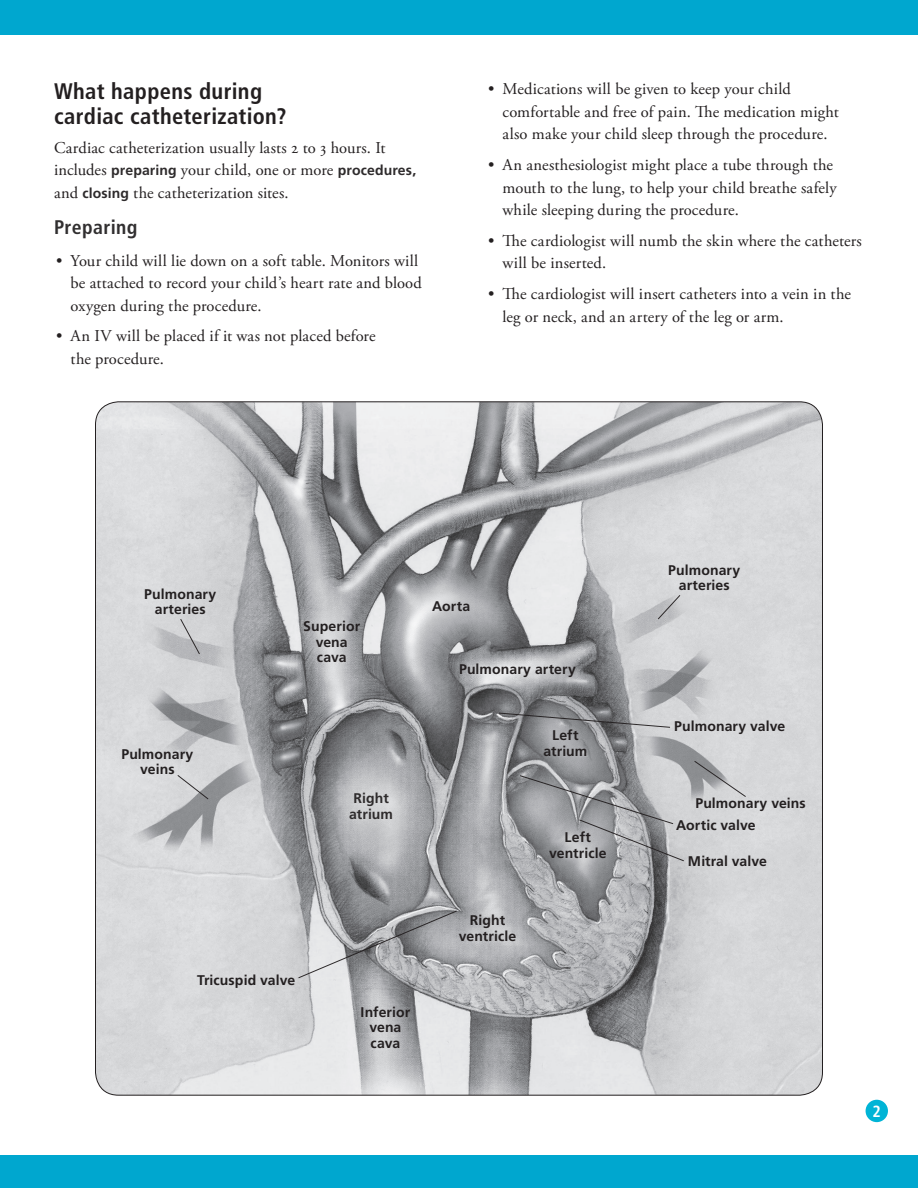
<style>
.page{position:relative;width:918px;height:1188px;background:#fff}
.page>*{position:absolute;margin:0;border:0;box-sizing:border-box;transform-origin:0 0}
.Level_1__h2{font:700 condensed 22.5px/24.8px "Frutiger LT Std";letter-spacing:.015em;color:#231f20}
.Level_2__h3{font:700 condensed 19.65px "Frutiger LT Std";letter-spacing:.02em;color:#312f30}
.Main__p{font:16.5px/22.5px "Adobe Garamond Pro";letter-spacing:.01em;color:#231f20}
.Page_number{font:700 condensed 16.2px "Frutiger LT Std";color:#fff}
.Illustration_label{font:700 14.1px/15.8px "Frutiger LT Std";letter-spacing:.005em;color:#231f20;text-align:center}
.Illustration_label-2{font:700 14.1px/15.8px "Frutiger LT Std";letter-spacing:.005em;color:#2e2b2c;text-align:center}
.s1{font-family:"Frutiger LT Std";font-weight:700;font-size:14.1px;color:#2e2b2c}
</style>
<div class="page">
<div style="left:0;top:0;width:918px;height:35px;background:#00a7cf"></div>
<div style="left:866px;top:1100px;width:22px;height:22px;background:#00b4d6;border-radius:50%"></div>
<div style="left:0;top:1156px;width:918px;height:32px;background:#00a7cf"></div>
<img style="left:96px;top:402px;width:726px;height:693px">
<svg style="left:298px;top:910px;width:160px;height:69px;background:#a6a7aa"></svg>
<svg style="left:177px;top:774px;width:32px;height:26px"></svg>
<svg style="left:180px;top:618px;width:21px;height:37px"></svg>
<svg style="left:657px;top:594px;width:24px;height:26px"></svg>
<svg style="left:498px;top:712px;width:173px;height:16px;background:#8f9093"></svg>
<svg style="left:694px;top:760px;width:53px;height:38px;background:#b9babc"></svg>
<svg style="left:519px;top:775px;width:166px;height:87px;background:#a3a4a7"></svg>
<p class="Level_1__h2" style="left:54px;top:79px;width:234px">What happens during cardiac catheterization?</p>
<p class="Main__p" style="left:54px;top:137px;width:364px">Cardiac catheterization usually lasts 2 to 3 hours. It includes <span class="s1">preparing</span> your child, one or more <span class="s1">procedures, </span>and <span class="s1">closing</span> the catheterization sites.</p>
<p class="Level_2__h3" style="left:54px;top:216px;width:85px">Preparing</p>
<p class="Main__p" style="left:70px;top:250px;width:353px;text-indent:-14px">• Your child will lie down on a soft table. Monitors will be attached to record your child’s heart rate and blood oxygen during the procedure.</p>
<p class="Main__p" style="left:70px;top:325px;width:307px;text-indent:-14px">• An IV will be placed if it was not placed before the procedure.</p>
<p class="Main__p" style="left:502px;top:79px;width:338px;text-indent:-14px">• Medications will be given to keep your child comfortable and free of pain. The medication might also make your child sleep through the procedure.</p>
<p class="Main__p" style="left:502px;top:154px;width:336px;text-indent:-14px">• An anesthesiologist might place a tube through the mouth to the lung, to help your child breathe safely while sleeping during the procedure.</p>
<p class="Main__p" style="left:502px;top:230px;width:361px;text-indent:-14px">• The cardiologist will numb the skin where the catheters will be inserted.</p>
<p class="Main__p" style="left:502px;top:283px;width:350px;text-indent:-14px">• The cardiologist will insert catheters into a vein in the leg or neck, and an artery of the leg or arm.</p>
<p class="Illustration_label" style="left:144px;top:586px;width:73px;line-height:15px">Pulmonary arteries</p>
<p class="Illustration_label" style="left:121px;top:746px;width:73px;line-height:15px">Pulmonary veins</p>
<p class="Illustration_label" style="left:303px;top:618px;width:58px">Superior vena cava</p>
<p class="Illustration_label-2" style="left:349px;top:790px;width:45px">Right atrium</p>
<p class="Illustration_label" style="left:432px;top:598px;width:40px">Aorta</p>
<p class="Illustration_label" style="left:459px;top:661px;width:118px">Pulmonary artery</p>
<p class="Illustration_label" style="left:543px;top:728px;width:45px">Left atrium</p>
<p class="Illustration_label" style="left:549px;top:830px;width:59px">Left ventricle</p>
<p class="Illustration_label" style="left:197px;top:972px;width:100px">Tricuspid valve</p>
<p class="Illustration_label" style="left:361px;top:1004px;width:51px">Inferior vena cava</p>
<p class="Illustration_label" style="left:459px;top:913px;width:59px">Right ventricle</p>
<p class="Illustration_label" style="left:668px;top:563px;width:73px;line-height:15px">Pulmonary arteries</p>
<p class="Illustration_label" style="left:674px;top:719px;width:112px">Pulmonary valve</p>
<p class="Illustration_label" style="left:695px;top:795px;width:112px">Pulmonary veins</p>
<p class="Illustration_label" style="left:676px;top:817px;width:81px">Aortic valve</p>
<p class="Illustration_label" style="left:688px;top:853px;width:80px">Mitral valve</p>
<p class="Page_number" style="left:873px;top:1101px;width:10px">2</p>
</div>
